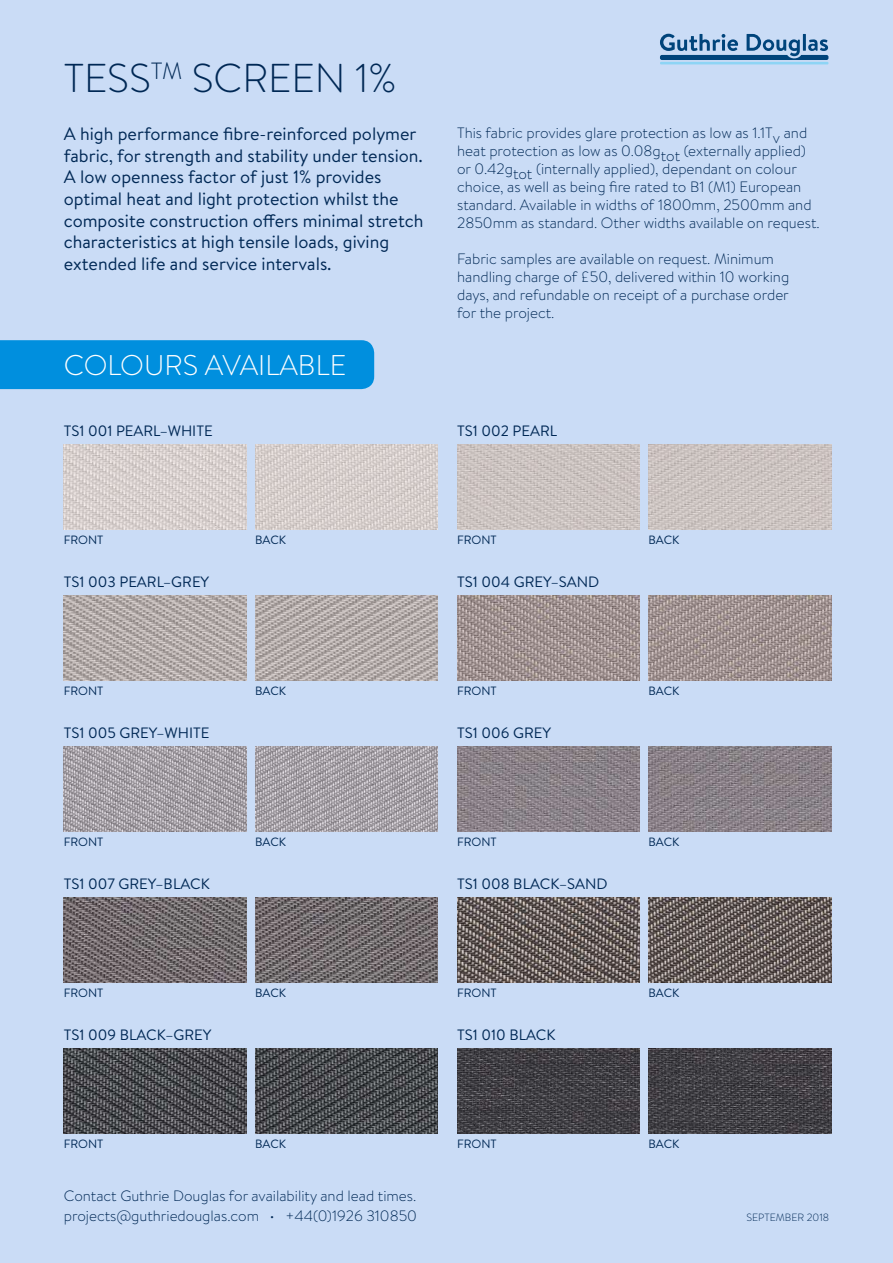
<style>
.page{position:relative;width:893px;height:1263px;background:#cadcf6}
.page>*{position:absolute;margin:0;border:0;box-sizing:border-box;transform-origin:0 0}
.t1{font:300 40.2px "Brandon Text";color:#002855}
.t2{font:300 28.5px "Brandon Text";color:#fff}
.t3{font:18px/21.6px "Brandon Text";color:#002855}
.t4{font:300 15px/18px "Brandon Text";color:#002855}
.t5{font:15px "Brandon Text";color:#002855}
.t6{font:12px "Brandon Text";color:#002855}
.t7{font:300 10.5px "Brandon Text";color:#002855}
</style>
<div class="page">
<div style="left:0;top:340px;width:374px;height:49px;background:#008fde"></div>
<hr style="left:660px;top:62px;width:168px;height:2px;background:#8dd4f5">
<svg style="left:660px;top:34px;width:168px;height:26px"></svg>
<img style="left:255px;top:746px;width:183px;height:85px">
<img style="left:648px;top:595px;width:183px;height:85px">
<img style="left:255px;top:444px;width:183px;height:85px">
<img style="left:648px;top:444px;width:183px;height:85px">
<img style="left:648px;top:897px;width:183px;height:85px">
<img style="left:648px;top:746px;width:183px;height:85px">
<img style="left:255px;top:897px;width:183px;height:85px">
<img style="left:255px;top:595px;width:183px;height:85px">
<img style="left:255px;top:1048px;width:183px;height:85px">
<img style="left:648px;top:1048px;width:183px;height:85px">
<img style="left:64px;top:746px;width:183px;height:85px">
<img style="left:457px;top:595px;width:183px;height:85px">
<img style="left:64px;top:444px;width:183px;height:85px">
<img style="left:457px;top:444px;width:183px;height:85px">
<img style="left:457px;top:897px;width:183px;height:85px">
<img style="left:457px;top:746px;width:183px;height:85px">
<img style="left:64px;top:897px;width:183px;height:85px">
<img style="left:64px;top:595px;width:183px;height:85px">
<img style="left:64px;top:1048px;width:183px;height:85px">
<img style="left:457px;top:1048px;width:183px;height:85px">
<h1 class="t1" style="left:64px;top:51px;width:334px">TESS<sup>TM</sup> SCREEN 1%</h1>
<p class="t3" style="left:64px;top:123px;width:361px">A high performance fibre-reinforced polymer fabric, for strength and stability under tension.<br>A low openness factor of just 1% provides optimal heat and light protection whilst the composite construction offers minimal stretch characteristics at high tensile loads, giving extended life and service intervals.</p>
<p class="t4" style="left:457px;top:123px;width:364px">This fabric provides glare protection as low as 1.1Tv and heat protection as low as 0.08gtot (externally applied) or 0.42gtot (internally applied), dependant on colour choice, as well as being fire rated to B1 (M1) European standard. Available in widths of 1800mm, 2500mm and 2850mm as standard. Other widths available on request.</p>
<p class="t4" style="left:457px;top:249px;width:334px">Fabric samples are available on request. Minimum handling charge of £50, delivered within 10 working days, and refundable on receipt of a purchase order for the project.</p>
<h2 class="t2" style="left:64px;top:346px;width:284px">COLOURS AVAILABLE</h2>
<p class="t5" style="left:64px;top:420px;width:150px">TS1 001 PEARL–WHITE</p>
<p class="t5" style="left:457px;top:420px;width:102px">TS1 002 PEARL</p>
<p class="t6" style="left:64px;top:532px;width:41px">FRONT</p>
<p class="t6" style="left:457px;top:532px;width:41px">FRONT</p>
<p class="t6" style="left:255px;top:532px;width:32px">BACK</p>
<p class="t6" style="left:648px;top:532px;width:32px">BACK</p>
<p class="t5" style="left:64px;top:571px;width:147px">TS1 003 PEARL–GREY</p>
<p class="t5" style="left:457px;top:571px;width:144px">TS1 004 GREY–SAND</p>
<p class="t6" style="left:64px;top:683px;width:41px">FRONT</p>
<p class="t6" style="left:255px;top:683px;width:32px">BACK</p>
<p class="t6" style="left:457px;top:683px;width:41px">FRONT</p>
<p class="t5" style="left:64px;top:722px;width:147px">TS1 005 GREY–WHITE</p>
<p class="t5" style="left:457px;top:722px;width:95px">TS1 006 GREY</p>
<p class="t6" style="left:64px;top:834px;width:41px">FRONT</p>
<p class="t6" style="left:255px;top:834px;width:32px">BACK</p>
<p class="t6" style="left:457px;top:834px;width:41px">FRONT</p>
<p class="t5" style="left:64px;top:873px;width:148px">TS1 007 GREY–BLACK</p>
<p class="t5" style="left:457px;top:873px;width:152px">TS1 008 BLACK–SAND</p>
<p class="t6" style="left:64px;top:985px;width:41px">FRONT</p>
<p class="t6" style="left:255px;top:985px;width:32px">BACK</p>
<p class="t6" style="left:457px;top:985px;width:41px">FRONT</p>
<p class="t5" style="left:64px;top:1024px;width:149px">TS1 009 BLACK–GREY</p>
<p class="t5" style="left:457px;top:1024px;width:100px">TS1 010 BLACK</p>
<p class="t6" style="left:648px;top:683px;width:32px">BACK</p>
<p class="t6" style="left:648px;top:834px;width:32px">BACK</p>
<p class="t6" style="left:648px;top:985px;width:32px">BACK</p>
<p class="t6" style="left:64px;top:1136px;width:41px">FRONT</p>
<p class="t6" style="left:457px;top:1136px;width:41px">FRONT</p>
<p class="t6" style="left:255px;top:1136px;width:32px">BACK</p>
<p class="t6" style="left:648px;top:1136px;width:32px">BACK</p>
<p class="t4" style="left:64px;top:1186px;width:355px;line-height:19.5px">Contact Guthrie Douglas for availability and lead times. projects@guthriedouglas.com • +44(0)1926 310850</p>
<p class="t7" style="left:746px;top:1210px;width:84px">SEPTEMBER 2018</p>
</div>
